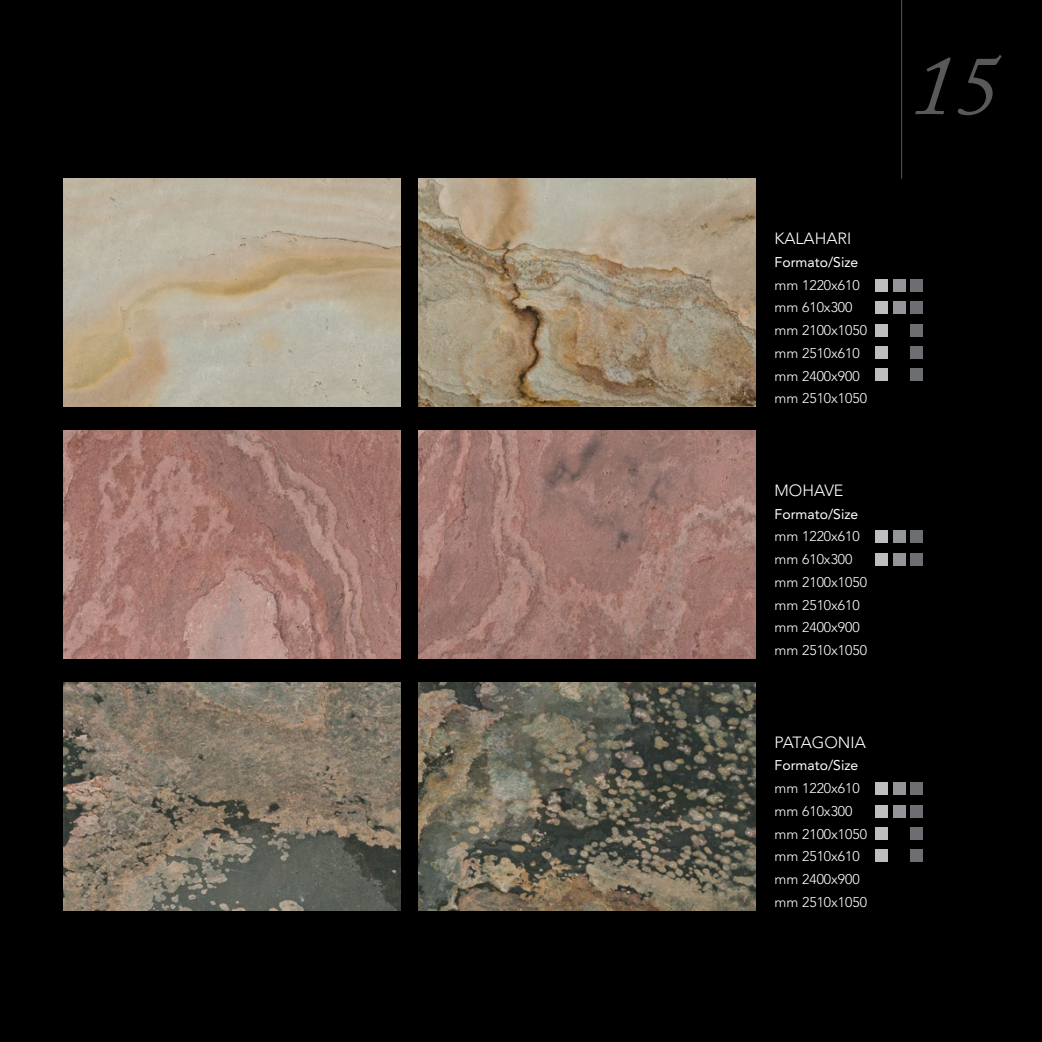
<style>
.page{position:relative;width:1042px;height:1042px;background:#000}
.page>*{position:absolute;margin:0;border:0;box-sizing:border-box;transform-origin:0 0}
.t1{font:italic 87.5px "Adobe Caslon Pro";color:#58595b}
.t2{font:300 16.1px "Avenir LT Std";color:#fff}
.t3{font:300 14px/22.8px "Avenir LT Std";color:#fff}
.t4{font:14px "Avenir LT Std";color:#fff}
</style>
<div class="page">
<div style="left:875px;top:531px;width:13px;height:12px;background:#bcbec0"></div>
<div style="left:875px;top:553px;width:13px;height:12px;background:#bcbec0"></div>
<div style="left:893px;top:531px;width:12px;height:12px;background:#939598"></div>
<div style="left:893px;top:553px;width:12px;height:12px;background:#939598"></div>
<div style="left:911px;top:531px;width:12px;height:12px;background:#6d6e71"></div>
<div style="left:911px;top:553px;width:12px;height:12px;background:#6d6e71"></div>
<img style="left:63px;top:430px;width:337px;height:228px">
<img style="left:418px;top:430px;width:337px;height:228px">
<div style="left:875px;top:782px;width:13px;height:13px;background:#bcbec0"></div>
<div style="left:875px;top:805px;width:13px;height:12px;background:#bcbec0"></div>
<div style="left:875px;top:827px;width:13px;height:13px;background:#bcbec0"></div>
<div style="left:875px;top:850px;width:13px;height:12px;background:#bcbec0"></div>
<div style="left:893px;top:782px;width:12px;height:13px;background:#939598"></div>
<div style="left:893px;top:805px;width:12px;height:12px;background:#939598"></div>
<div style="left:911px;top:782px;width:12px;height:13px;background:#6d6e71"></div>
<div style="left:911px;top:805px;width:12px;height:12px;background:#6d6e71"></div>
<div style="left:911px;top:827px;width:12px;height:13px;background:#6d6e71"></div>
<div style="left:911px;top:850px;width:12px;height:12px;background:#6d6e71"></div>
<img style="left:63px;top:682px;width:337px;height:228px">
<img style="left:418px;top:682px;width:337px;height:228px">
<div style="left:875px;top:346px;width:13px;height:13px;background:#bcbec0"></div>
<div style="left:875px;top:368px;width:13px;height:13px;background:#bcbec0"></div>
<div style="left:911px;top:346px;width:12px;height:13px;background:#6d6e71"></div>
<div style="left:911px;top:368px;width:12px;height:13px;background:#6d6e71"></div>
<img style="left:63px;top:179px;width:337px;height:228px">
<img style="left:418px;top:179px;width:337px;height:228px">
<hr style="left:901px;top:0;width:1px;height:179px;background:#58595b">
<div style="left:875px;top:301px;width:13px;height:13px;background:#bcbec0"></div>
<div style="left:875px;top:324px;width:13px;height:12px;background:#bcbec0"></div>
<div style="left:893px;top:301px;width:12px;height:13px;background:#939598"></div>
<div style="left:875px;top:279px;width:13px;height:12px;background:#bcbec0"></div>
<div style="left:893px;top:279px;width:12px;height:12px;background:#939598"></div>
<div style="left:911px;top:279px;width:12px;height:12px;background:#6d6e71"></div>
<div style="left:911px;top:301px;width:12px;height:13px;background:#6d6e71"></div>
<div style="left:911px;top:324px;width:12px;height:12px;background:#6d6e71"></div>
<p class="t2" style="left:774px;top:229px;width:70px">KALAHARI</p>
<p class="t4" style="left:774px;top:254px;width:85px">Formato/Size</p>
<p class="t3" style="left:774px;top:273px;width:94px">mm 1220x610 mm 610x300 mm 2100x1050 mm 2510x610 mm 2400x900 mm 2510x1050</p>
<p class="t2" style="left:774px;top:481px;width:70px">mohave</p>
<p class="t4" style="left:774px;top:505px;width:85px">Formato/Size</p>
<p class="t3" style="left:774px;top:525px;width:94px">mm 1220x610 mm 610x300 mm 2100x1050 mm 2510x610 mm 2400x900 mm 2510x1050</p>
<p class="t2" style="left:774px;top:733px;width:93px">patagon ia</p>
<p class="t4" style="left:774px;top:757px;width:85px">Formato/Size</p>
<p class="t3" style="left:774px;top:777px;width:94px">mm 1220x610 mm 610x300 mm 2100x1050 mm 2510x610 mm 2400x900 mm 2510x1050</p>
<h1 class="t1" style="left:911px;top:33px;width:89px">15</h1>
</div>
